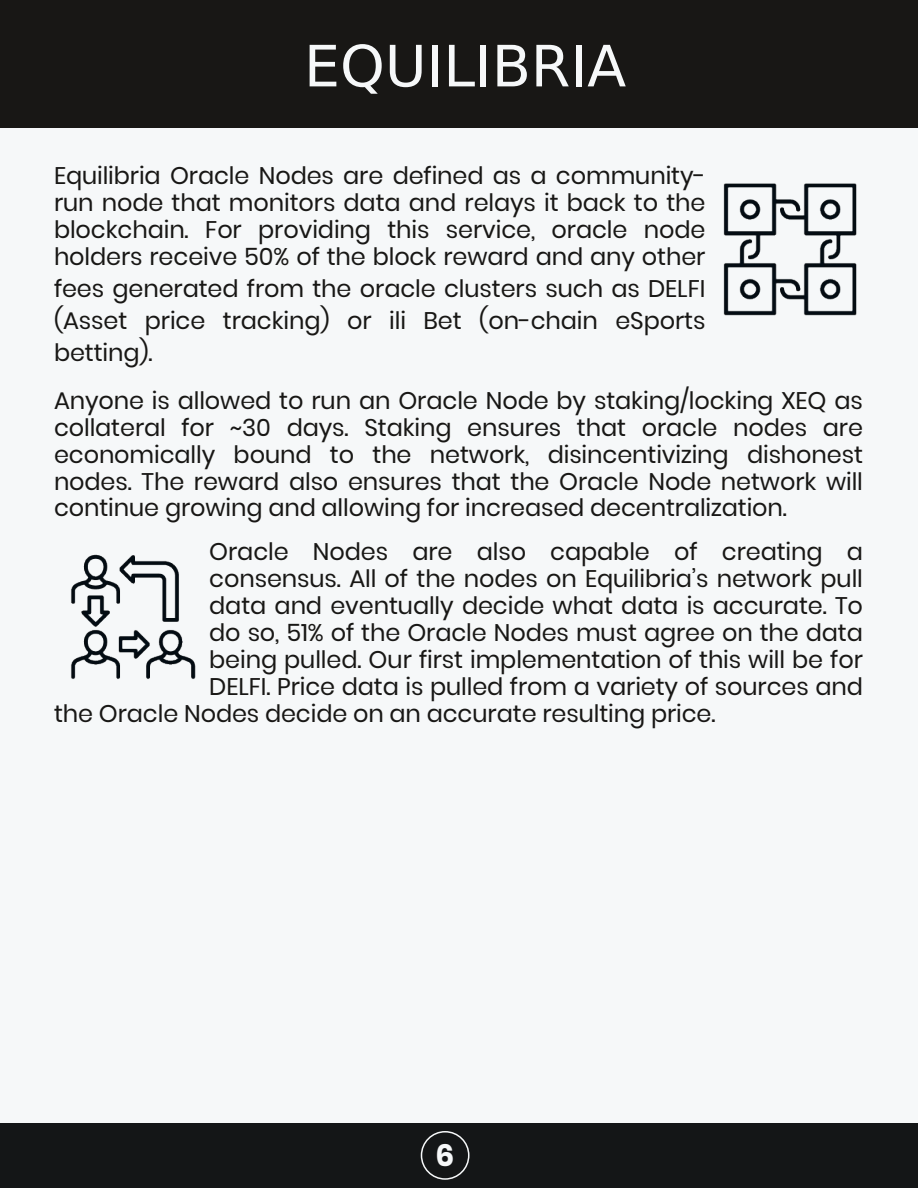
<style>
.page{position:relative;width:918px;height:1188px;background:#fff}
.page>*{position:absolute;margin:0;border:0;box-sizing:border-box;transform-origin:0 0}
.t1{font:57px "DejaVu Sans";color:#f6f8f9}
.t2{font:700 30px "Poppins";color:#f6f8f9}
.t3{font:24px/26.8px "Poppins";letter-spacing:-.005em;color:#181715;text-align:justify}
</style>
<div class="page">
<div style="left:0;top:1123px;width:918px;height:65px;background:#141617"></div>
<div style="left:0;top:0;width:918px;height:128px;background:#181715"></div>
<div style="left:0;top:128px;width:918px;height:972px;background:#f6f8f9"></div>
<div style="left:0;top:1101px;width:918px;height:22px;background:#f6f8f9"></div>
<div style="left:421px;top:1131px;width:49px;height:49px;border:2px solid #f6f8f9;border-radius:50%"></div>
<img style="left:723px;top:183px;width:134px;height:133px">
<img style="left:71px;top:554px;width:125px;height:125px">
<h1 class="t1" style="left:304px;top:34px;width:324px">EQUILIBRIA</h1>
<p class="t3" style="left:54px;top:163px;width:653px">Equilibria Oracle Nodes are defined as a community&shy;run node that monitors data and relays it back to the blockchain. For providing this service, oracle node holders receive 50% of the block reward and any other</p>
<p class="t3" style="left:54px;top:273px;width:653px;line-height:32.1px">fees generated from the oracle clusters such as DELFI (Asset price tracking) or ili Bet (on-chain eSports betting).</p>
<p class="t3" style="left:54px;top:387px;width:811px">Anyone is allowed to run an Oracle Node by staking/locking XEQ as collateral for ~30 days. Staking ensures that oracle nodes are economically bound to the network, disincentivizing dishonest nodes. The reward also ensures that the Oracle Node network will continue growing and allowing for increased decentralization.</p>
<p class="t3" style="left:209px;top:538px;width:655px">Oracle Nodes are also capable of creating a</p>
<p class="t3" style="left:209px;top:566px;width:655px">consensus. All of the nodes on Equilibria’s network pull</p>
<p class="t3" style="left:209px;top:592px;width:655px">data and eventually decide what data is accurate. To</p>
<p class="t3" style="left:209px;top:619px;width:655px">do so, 51% of the Oracle Nodes must agree on the data</p>
<p class="t3" style="left:209px;top:646px;width:655px">being pulled. Our first implementation of this will be for</p>
<p class="t3" style="left:209px;top:673px;width:655px">DELFI. Price data is pulled from a variety of sources and</p>
<p class="t3" style="left:54px;top:700px;width:663px">the Oracle Nodes decide on an accurate resulting price.</p>
<p class="t2" style="left:436px;top:1135px;width:20px">6</p>
</div>
